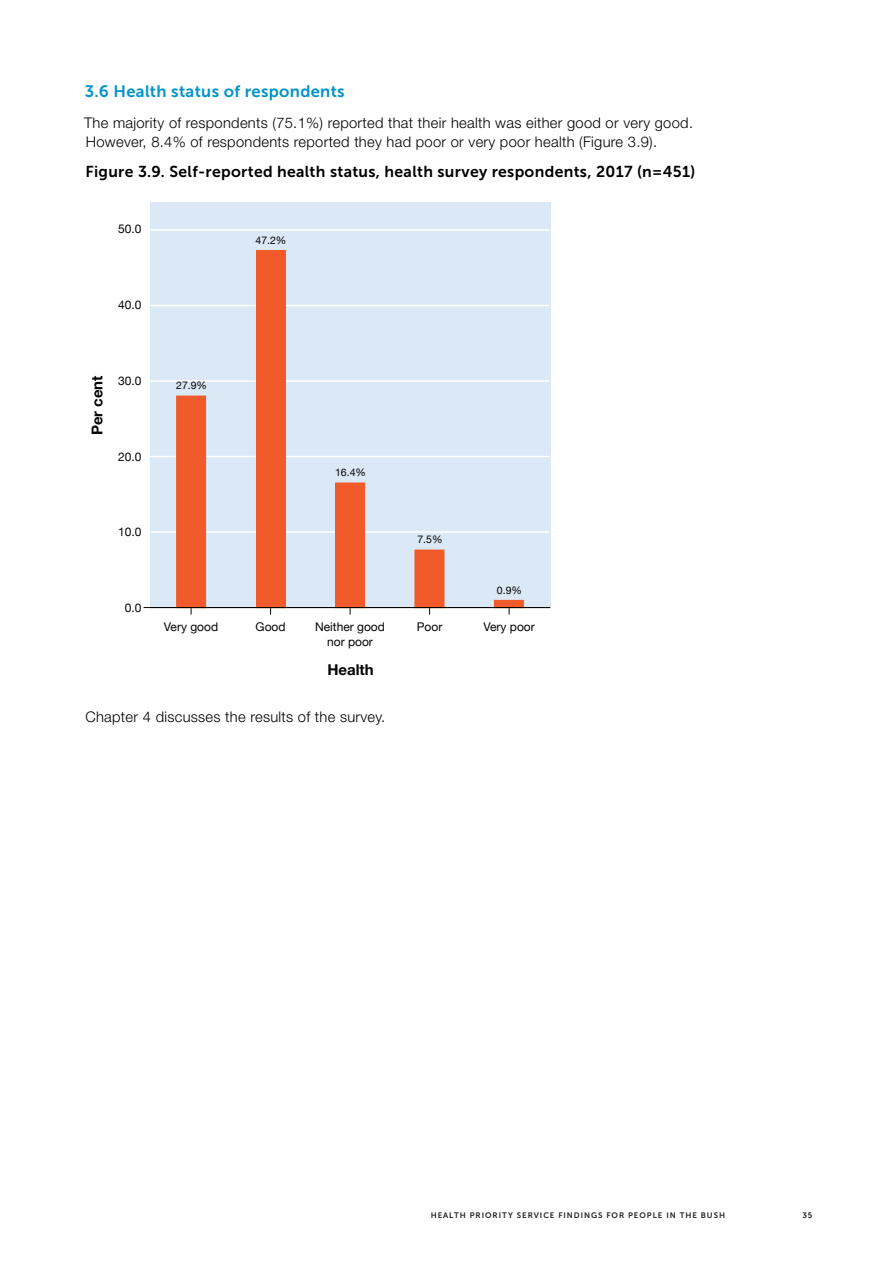
<style>
.page{position:relative;width:893px;height:1263px;background:#fff}
.page>*{position:absolute;margin:0;border:0;box-sizing:border-box;transform-origin:0 0}
.t1{font:16.5px "Museo Sans 700";letter-spacing:.02em;color:#0093c9}
.t2{font:15.75px "Museo Sans 700";letter-spacing:.02em;color:#000}
.t3{font:700 15px "Helvetica Neue LT Std";color:#050504}
.t4{font:300 14.7px/19.5px "Helvetica Neue LT Std";letter-spacing:.02em;color:#000}
.t5{font:12px/15px "Helvetica Neue";color:#050504;text-align:center}
.t6{font:10.5px "Helvetica Neue";color:#050504}
.t7{font:7.95px "Museo Sans 700";letter-spacing:.12em;color:#231f20}
</style>
<div class="page">
<div style="left:150px;top:203px;width:400px;height:405px;background:#dbe8f5"></div>
<hr style="left:150px;top:229px;width:399px;height:2px;background:#fff">
<hr style="left:150px;top:305px;width:399px;height:1px;background:#fff">
<hr style="left:150px;top:380px;width:399px;height:2px;background:#fff">
<hr style="left:150px;top:456px;width:399px;height:1px;background:#fff">
<hr style="left:150px;top:531px;width:399px;height:2px;background:#fff">
<div style="left:176px;top:396px;width:30px;height:212px;background:#f15a2a"></div>
<div style="left:335px;top:482px;width:30px;height:126px;background:#f15a2a"></div>
<div style="left:414px;top:549px;width:30px;height:59px;background:#f15a2a"></div>
<div style="left:494px;top:600px;width:30px;height:8px;background:#f15a2a"></div>
<div style="left:256px;top:250px;width:30px;height:358px;background:#f15a2a"></div>
<hr style="left:150px;top:607px;width:400px;height:1px;background:#050504">
<p class="t1" style="left:85px;top:83px;width:261px">3.6 Health status of respondents</p>
<p class="t4" style="left:84px;top:112px;width:610px">The majority of respondents (75.1%) reported that their health was either good or very good.<br>However, 8.4% of respondents reported they had poor or very poor health (Figure 3.9).</p>
<p class="t2" style="left:85px;top:162px;width:612px">Figure 3.9. Self-reported health status, health survey respondents, 2017 (n=451)</p>
<p class="t5" style="left:118px;top:221px;width:25px">50.0</p>
<p class="t5" style="left:118px;top:297px;width:25px">40.0</p>
<p class="t3" style="left:88px;top:435px;width:62px;rotate:-90deg">Per cent</p>
<p class="t6" style="left:176px;top:379px;width:32px">27.9%</p>
<p class="t5" style="left:118px;top:373px;width:25px">30.0</p>
<p class="t5" style="left:118px;top:449px;width:25px">20.0</p>
<p class="t5" style="left:118px;top:524px;width:25px">10.0</p>
<p class="t5" style="left:125px;top:600px;width:18px">0.0</p>
<p class="t6" style="left:255px;top:234px;width:32px">47.2%</p>
<p class="t6" style="left:335px;top:466px;width:32px">16.4%</p>
<p class="t6" style="left:417px;top:533px;width:27px">7.5%</p>
<p class="t6" style="left:497px;top:584px;width:27px">0.9%</p>
<p class="t5" style="left:164px;top:619px;width:56px">Very good</p>
<p class="t5" style="left:256px;top:619px;width:31px">Good</p>
<p class="t5" style="left:315px;top:619px;width:71px">Neither good nor poor</p>
<p class="t5" style="left:417px;top:619px;width:27px">Poor</p>
<p class="t5" style="left:483px;top:619px;width:53px">Very poor</p>
<p class="t3" style="left:327px;top:661px;width:48px">Health</p>
<p class="t4" style="left:85px;top:706px;width:301px">Chapter 4 discusses the results of the survey.</p>
<p class="t7" style="left:431px;top:1211px;width:296px">HEALTH PRIORITY SERVICE FINDINGS FOR PEOPLE IN THE BUSH</p>
<p class="t7" style="left:802px;top:1211px;width:12px">35</p>
</div>
